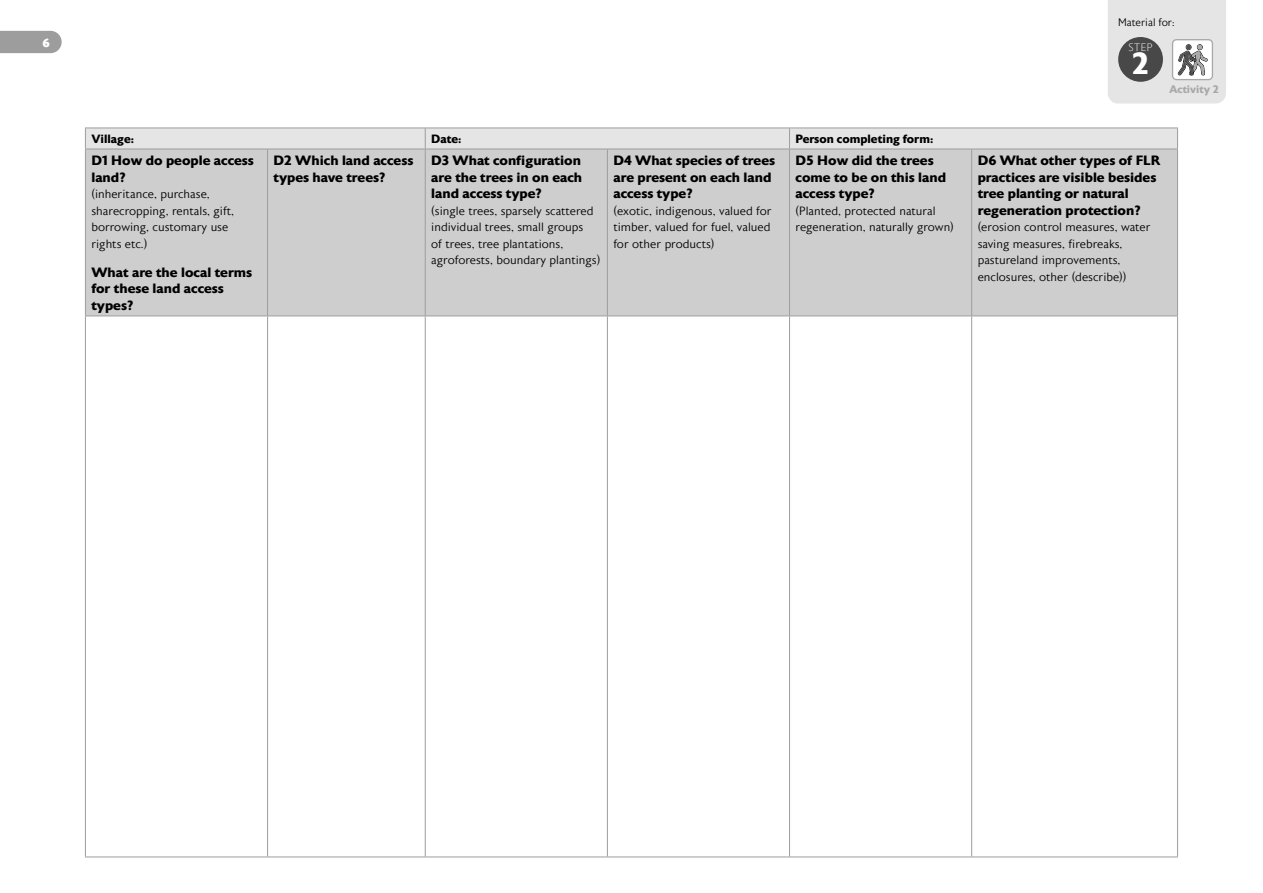
<style>
.page{position:relative;width:1263px;height:893px;background:#fff}
.page>*{position:absolute;margin:0;border:0;box-sizing:border-box;transform-origin:0 0}
.t1{font:700 30.6px "Astoria Sans";color:#fff}
.t2{font:700 13.5px/16.5px "Astoria Sans";color:#000}
.t3{font:300 12px/16.5px "Astoria Sans";color:#000}
.t4{font:700 12px "Astoria Sans";color:#000}
.t5{font:800 12px "Astoria Sans";color:#fff}
.t6{font:300 10.95px "Astoria Sans";color:#000}
.t7{font:700 10.95px "Astoria Sans";color:#a8a8a8}
.t8{font:200 10.8px "Astoria Sans";color:#fff}
</style>
<div class="page">
<svg style="left:0;top:31px;width:62px;height:22px"></svg>
<div style="left:86px;top:150px;width:1091px;height:166px;background:#cecece"></div>
<svg style="left:85px;top:128px;width:1093px;height:21px"></svg>
<hr style="left:85px;top:149px;width:183px;height:1px;background:#9d9d9d">
<hr style="left:85px;top:149px;width:1px;height:167px;background:#9d9d9d">
<hr style="left:268px;top:149px;width:157px;height:1px;background:#9d9d9d">
<hr style="left:267px;top:149px;width:1px;height:167px;background:#9d9d9d">
<hr style="left:425px;top:149px;width:182px;height:1px;background:#9d9d9d">
<hr style="left:425px;top:149px;width:1px;height:167px;background:#9d9d9d">
<hr style="left:607px;top:149px;width:182px;height:1px;background:#9d9d9d">
<hr style="left:607px;top:149px;width:1px;height:167px;background:#9d9d9d">
<hr style="left:789px;top:149px;width:183px;height:1px;background:#9d9d9d">
<hr style="left:789px;top:149px;width:1px;height:167px;background:#9d9d9d">
<hr style="left:972px;top:149px;width:206px;height:1px;background:#9d9d9d">
<hr style="left:971px;top:149px;width:1px;height:167px;background:#9d9d9d">
<hr style="left:1177px;top:149px;width:1px;height:167px;background:#9d9d9d">
<hr style="left:85px;top:316px;width:183px;height:1px;background:#9d9d9d">
<hr style="left:85px;top:316px;width:1px;height:541px;background:#9d9d9d">
<hr style="left:268px;top:316px;width:157px;height:1px;background:#9d9d9d">
<hr style="left:267px;top:316px;width:1px;height:541px;background:#9d9d9d">
<hr style="left:425px;top:316px;width:182px;height:1px;background:#9d9d9d">
<hr style="left:425px;top:316px;width:1px;height:541px;background:#9d9d9d">
<hr style="left:607px;top:316px;width:182px;height:1px;background:#9d9d9d">
<hr style="left:607px;top:316px;width:1px;height:541px;background:#9d9d9d">
<hr style="left:789px;top:316px;width:183px;height:1px;background:#9d9d9d">
<hr style="left:789px;top:316px;width:1px;height:541px;background:#9d9d9d">
<hr style="left:972px;top:316px;width:206px;height:1px;background:#9d9d9d">
<hr style="left:971px;top:316px;width:1px;height:541px;background:#9d9d9d">
<hr style="left:1177px;top:316px;width:1px;height:541px;background:#9d9d9d">
<hr style="left:85px;top:857px;width:183px;height:1px;background:#9d9d9d">
<hr style="left:268px;top:857px;width:157px;height:1px;background:#9d9d9d">
<hr style="left:425px;top:857px;width:182px;height:1px;background:#9d9d9d">
<hr style="left:607px;top:857px;width:182px;height:1px;background:#9d9d9d">
<hr style="left:789px;top:857px;width:183px;height:1px;background:#9d9d9d">
<hr style="left:972px;top:857px;width:206px;height:1px;background:#9d9d9d">
<svg style="left:1108px;top:0;width:118px;height:104px"></svg>
<p class="t5" style="left:43px;top:36px;width:9px">6</p>
<p class="t4" style="left:91px;top:132px;width:44px">Village:</p>
<p class="t4" style="left:431px;top:132px;width:32px">Date:</p>
<p class="t4" style="left:795px;top:132px;width:139px">Person completing form:</p>
<p class="t2" style="left:91px;top:152px;width:164px">D1 How do people access land?</p>
<p class="t3" style="left:91px;top:186px;width:144px">(inheritance, purchase, sharecropping, rentals, gift, borrowing, customary use rights etc.)</p>
<p class="t2" style="left:91px;top:264px;width:162px">What are the local terms for these land access types?</p>
<p class="t2" style="left:274px;top:152px;width:141px">D2 Which land access types have trees?</p>
<p class="t2" style="left:431px;top:152px;width:152px;text-align:justify">D3 What configuration are the trees in on each land access type?</p>
<p class="t3" style="left:431px;top:203px;width:171px">(single trees, sparsely scattered individual trees, small groups<br>of trees, tree plantations, agroforests, boundary plantings)</p>
<p class="t2" style="left:613px;top:152px;width:163px">D4 What species of trees are present on each land access type?</p>
<p class="t3" style="left:613px;top:203px;width:160px;text-align:justify">(exotic, indigenous, valued for timber, valued for fuel, valued for other products)</p>
<p class="t2" style="left:795px;top:152px;width:152px">D5 How did the trees come to be on this land access type?</p>
<p class="t3" style="left:795px;top:203px;width:160px">(Planted, protected natural regeneration, naturally grown)</p>
<p class="t6" style="left:1118px;top:16px;width:58px">Material for:</p>
<p class="t8" style="left:1128px;top:41px;width:26px">STEP</p>
<h1 class="t1" style="left:1132px;top:46px;width:18px">2</h1>
<p class="t7" style="left:1169px;top:83px;width:51px">Activity 2</p>
<p class="t2" style="left:978px;top:152px;width:184px">D6 What other types of FLR practices are visible besides tree planting or natural regeneration protection?</p>
<p class="t3" style="left:978px;top:219px;width:174px">(erosion control measures, water saving measures, firebreaks, pastureland improvements, enclosures, other (describe))</p>
</div>
